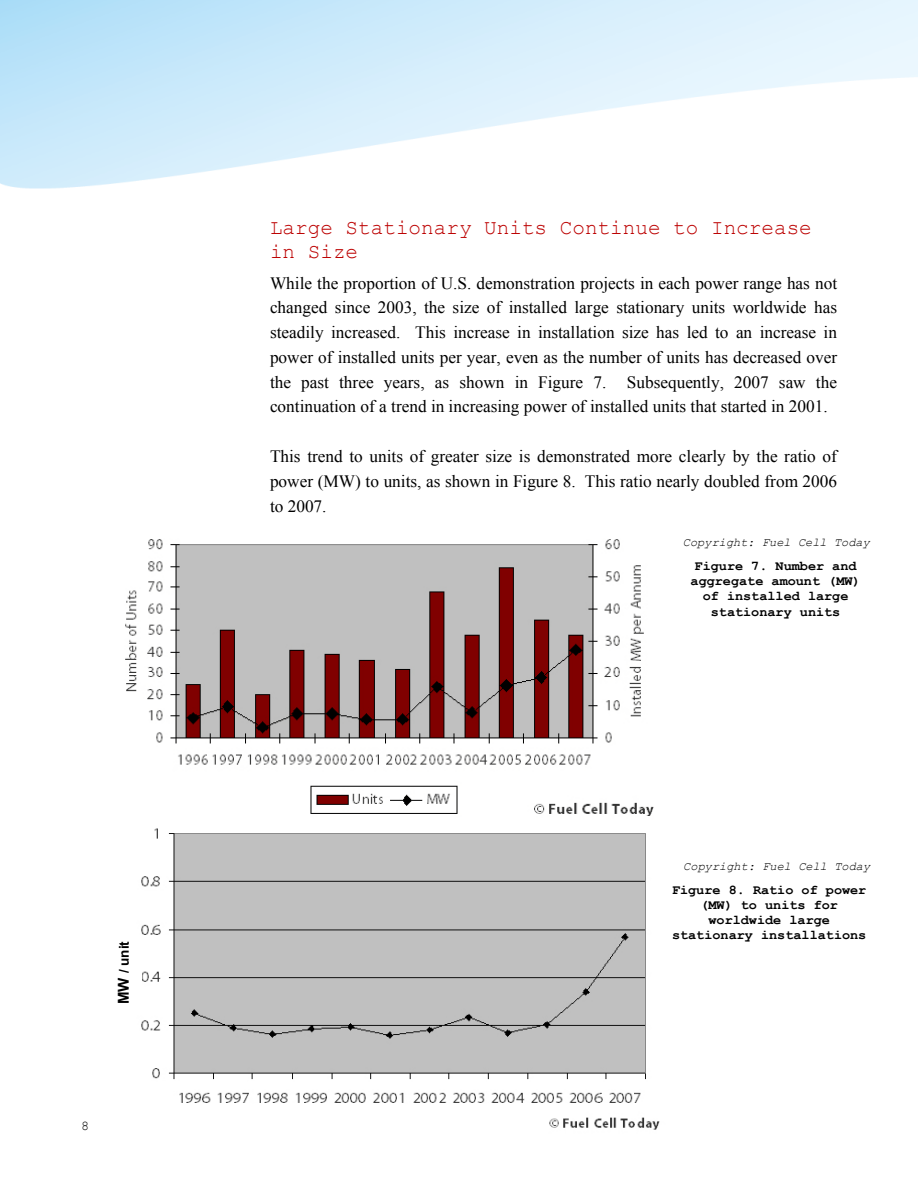
<style>
.page{position:relative;width:918px;height:1188px;background:#fff}
.page>*{position:absolute;margin:0;border:0;box-sizing:border-box;transform-origin:0 0}
.t1{font:21px/23.7px "Courier New";color:#bc0000}
.t2{font:17.25px/24.8px "Times New Roman";color:#000;text-align:justify}
.t3{font:700 13.5px/15.3px "Courier New";color:#000;text-align:center}
.t4{font:700 13.5px "Arial";color:#000}
.t5{font:13.5px "Courier New";color:#000}
.t6{font:italic 12px "Courier New";color:#000}
.s1{font-size:15px}
</style>
<div class="page">
<img style="left:125px;top:539px;width:535px;height:591px">
<div style="left:114px;top:937px;width:27px;height:67px;background:#fff"></div>
<p class="t4" style="left:115px;top:1004px;width:65px;rotate:-90deg"><span class="s1">MW</span> / unit</p>
<p class="t5" style="left:81px;top:1118px;width:10px">8</p>
<p class="t1" style="left:270px;top:215px;width:543px">Large Stationary Units Continue to Increase in Size</p>
<p class="t2" style="left:270px;top:270px;width:569px">While the proportion of U.S. demonstration projects in each power range has not changed since 2003, the size of installed large stationary units worldwide has steadily increased. This increase in installation size has led to an increase in power of installed units per year, even as the number of units has decreased over the past three years, as shown in Figure 7. Subsequently, 2007 saw the continuation of a trend in increasing power of installed units that started in 2001.</p>
<p class="t2" style="left:270px;top:444px;width:569px">This trend to units of greater size is demonstrated more clearly by the ratio of power (MW) to units, as shown in Figure 8. This ratio nearly doubled from 2006 to 2007.</p>
<p class="t6" style="left:683px;top:534px;width:189px">Copyright: Fuel Cell Today</p>
<p class="t3" style="left:691px;top:557px;width:172px">Figure 7. Number and aggregate amount (MW) of installed large stationary units</p>
<p class="t6" style="left:683px;top:858px;width:189px">Copyright: Fuel Cell Today</p>
<p class="t3" style="left:672px;top:881px;width:196px">Figure 8. Ratio of power (MW) to units for worldwide large stationary installations</p>
</div>
